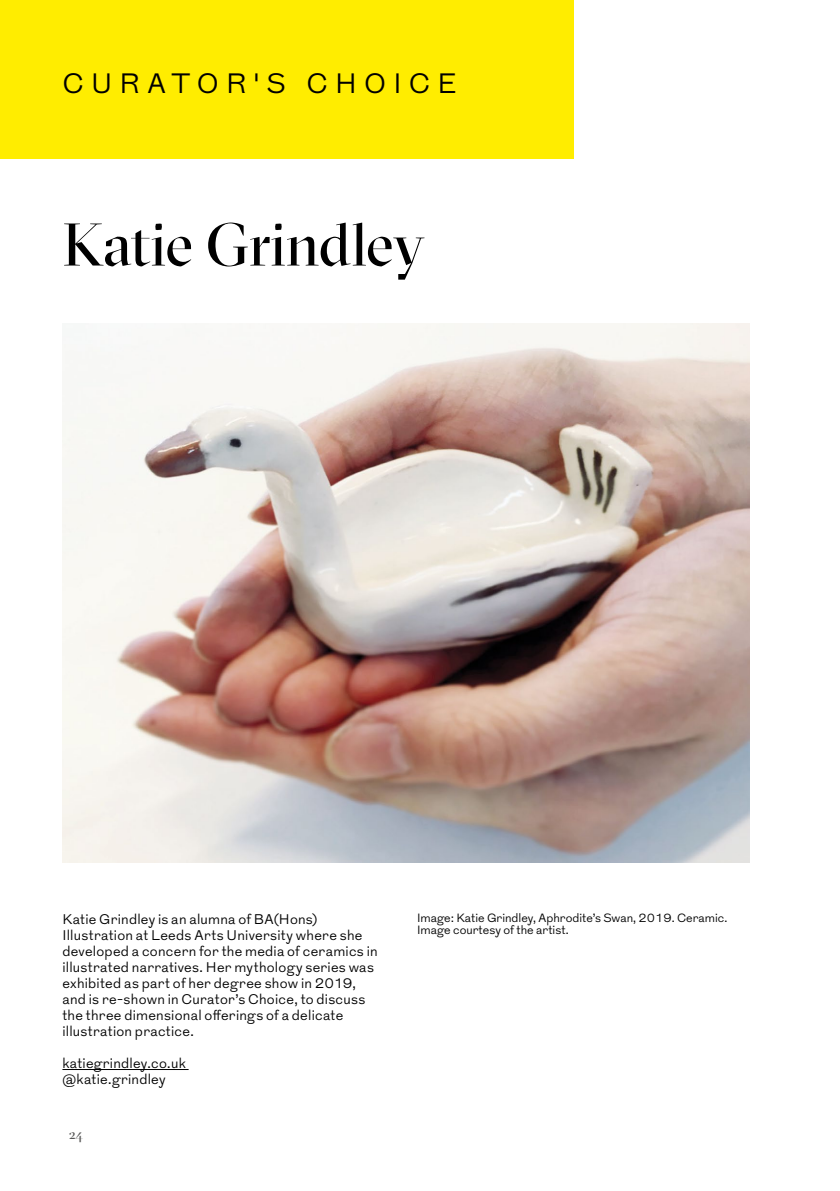
<style>
.page{position:relative;width:840px;height:1191px;background:#fff}
.page>*{position:absolute;margin:0;border:0;box-sizing:border-box;transform-origin:0 0}
.t1{font:60px "GT Sectra Display Trial";letter-spacing:-.015em;color:#000}
.t2{font:300 28px "Grot";letter-spacing:.26em;color:#000}
.t3{font:300 14px/16px "Grot";letter-spacing:.02em;color:#000}
.t4{font:14px "GT Sectra Display Trial";color:#575756}
.t5{font:300 12px/12px "Grot";color:#000}
</style>
<div class="page">
<hr style="left:62px;top:1069px;width:126px;height:1px;background:#000">
<img style="left:62px;top:323px;width:686px;height:539px">
<div style="left:0;top:0;width:573px;height:158px;background:#ffed00"></div>
<h2 class="t2" style="left:62px;top:65px;width:395px">CURATOR'S CHOICE</h2>
<h1 class="t1" style="left:62px;top:222px;width:363px">Katie Grindley</h1>
<p class="t3" style="left:62px;top:911px;width:316px">Katie Grindley is an alumna of BA(Hons)<br>Illustration at Leeds Arts University where she developed a concern for the media of ceramics in illustrated narratives. Her mythology series was exhibited as part of her degree show in 2019, and is re-shown in Curator’s Choice, to discuss the three dimensional offerings of a delicate illustration practice.</p>
<p class="t3" style="left:62px;top:1055px;width:125px">katiegrindley.co.uk @katie.grindley</p>
<p class="t4" style="left:69px;top:1129px;width:16px">24</p>
<p class="t5" style="left:417px;top:912px;width:311px">Image: Katie Grindley, Aphrodite’s Swan, 2019. Ceramic.<br>Image courtesy of the artist.</p>
</div>
